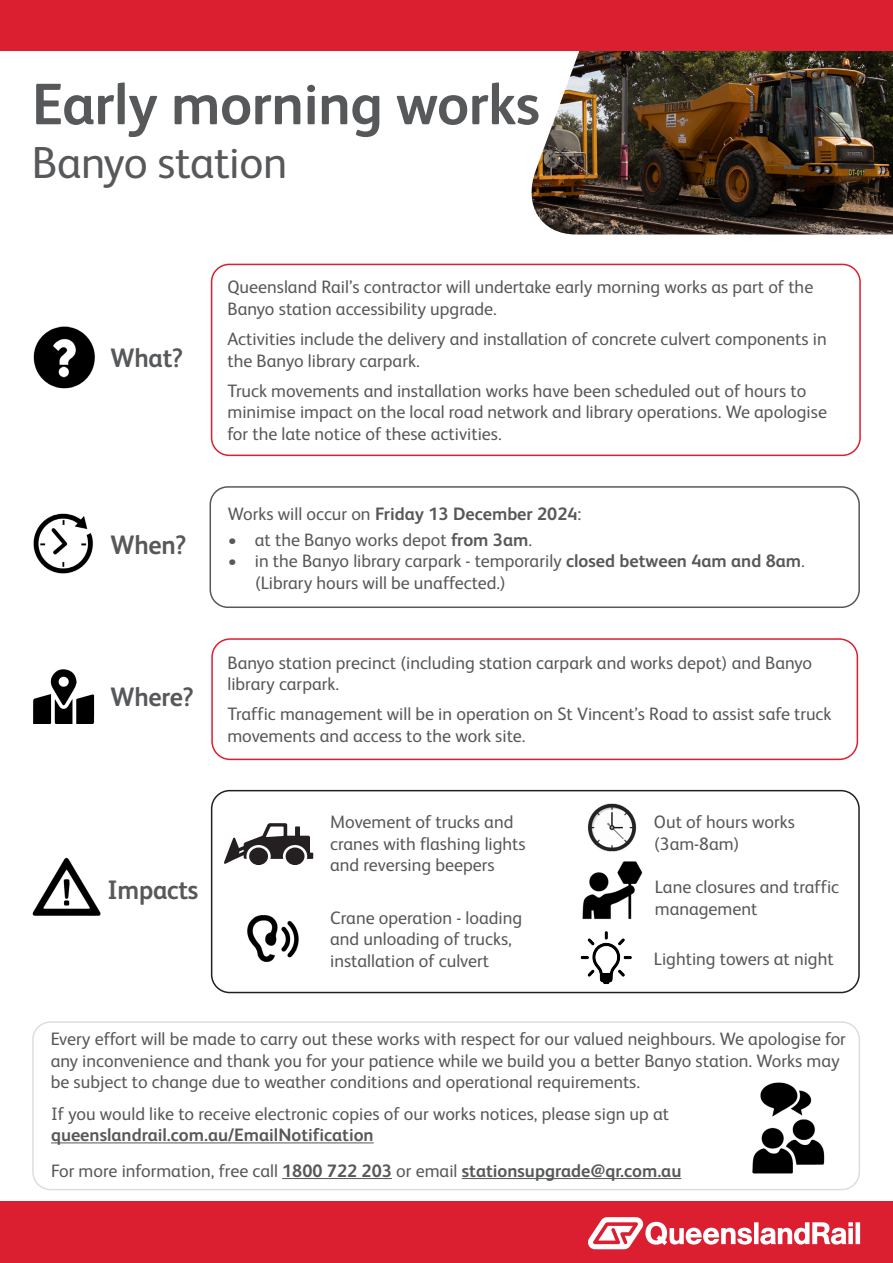
<style>
.page{position:relative;width:893px;height:1263px;background:#fff}
.page>*{position:absolute;margin:0;border:0;box-sizing:border-box;transform-origin:0 0}
.Heading_1{font:700 58.5px "FS Albert Pro";letter-spacing:-.01em;color:#57585a}
.Heading_1-2{font:45px "FS Albert Pro";letter-spacing:-.01em;color:#57585a}
.t1{font:700 26.7px "FS Albert Pro";letter-spacing:-.01em;color:#57585a;scale:.96 1}
.Body{font:18px/21.6px "FS Albert Pro";color:#57585a}
.Body-2{font:700 18px "FS Albert Pro";color:#57585a}
.s1{font-weight:400}
.s2{font-weight:700}
</style>
<div class="page">
<img style="left:531px;top:51px;width:362px;height:183px">
<div style="left:0;top:0;width:893px;height:51px;background:#db1e30"></div>
<div style="left:0;top:1201px;width:893px;height:62px;background:#db1e30"></div>
<svg style="left:588px;top:1217px;width:272px;height:32px"></svg>
<img style="left:33px;top:326px;width:62px;height:63px">
<div style="left:211px;top:264px;width:650px;height:192px;border:2px solid #db1e30;border-radius:18px"></div>
<img style="left:33px;top:513px;width:60px;height:60px">
<div style="left:210px;top:486px;width:650px;height:122px;border:2px solid #57585a;border-radius:18px"></div>
<img style="left:33px;top:669px;width:62px;height:54px">
<div style="left:211px;top:638px;width:647px;height:122px;border:2px solid #db1e30;border-radius:18px"></div>
<img style="left:32px;top:857px;width:69px;height:59px">
<div style="left:211px;top:790px;width:649px;height:203px;border:2px solid #231f20;border-radius:18px"></div>
<svg style="left:224px;top:823px;width:89px;height:41px"></svg>
<div style="left:249px;top:847px;width:19px;height:18px;background:#241f21;border-radius:50%"></div>
<img style="left:247px;top:915px;width:52px;height:47px">
<img style="left:588px;top:789px;width:50px;height:63px">
<img style="left:582px;top:861px;width:61px;height:59px">
<img style="left:580px;top:931px;width:52px;height:53px">
<div style="left:32px;top:1021px;width:828px;height:169px;border:2px solid #dcdddf;border-radius:18px"></div>
<hr style="left:51px;top:1142px;width:323px;height:1px;background:#57585a">
<hr style="left:282px;top:1178px;width:110px;height:1px;background:#57585a">
<hr style="left:462px;top:1178px;width:219px;height:1px;background:#57585a">
<img style="left:752px;top:1082px;width:73px;height:92px">
<h1 class="Heading_1" style="left:32px;top:63px;width:510px">Early morning works</h1>
<h1 class="Heading_1-2" style="left:32px;top:131px;width:257px">Banyo station</h1>
<h2 class="t1" style="left:111px;top:339px;width:77px">What?</h2>
<h2 class="t1" style="left:111px;top:525px;width:81px">When?</h2>
<h2 class="t1" style="left:111px;top:678px;width:88px">Where?</h2>
<h2 class="t1" style="left:107px;top:871px;width:96px">Impacts</h2>
<p class="Body" style="left:227px;top:275px;width:587px">Queensland Rail’s contractor will undertake early morning works as part of the<br>Banyo station accessibility upgrade.</p>
<p class="Body" style="left:227px;top:327px;width:601px">Activities include the delivery and installation of concrete culvert components in the Banyo library carpark.</p>
<p class="Body" style="left:227px;top:379px;width:601px">Truck movements and installation works have been scheduled out of hours to minimise impact on the local road network and library operations. We apologise for the late notice of these activities.</p>
<p class="Body-2" style="left:228px;top:501px;width:355px"><span class="s1">Works will occur on</span> Friday 13 December 2024<span class="s1">:</span></p>
<p class="Body" style="left:228px;top:527px;width:306px">• at the Banyo works depot <span class="s2">from 3am</span>.</p>
<p class="Body" style="left:255px;top:549px;width:551px;text-indent:-27px">• in the Banyo library carpark - temporarily <span class="s2">closed between 4am and 8am</span>. (Library hours will be unaffected.)</p>
<p class="Body" style="left:227px;top:650px;width:586px">Banyo station precinct (including station carpark and works depot) and Banyo library carpark.</p>
<p class="Body" style="left:227px;top:702px;width:606px">Traffic management will be in operation on St Vincent’s Road to assist safe truck movements and access to the work site.</p>
<p class="Body" style="left:330px;top:810px;width:197px">Movement of trucks and cranes with flashing lights and reversing beepers</p>
<p class="Body" style="left:330px;top:905px;width:194px">Crane operation - loading and unloading of trucks, installation of culvert</p>
<p class="Body" style="left:654px;top:810px;width:143px">Out of hours works (3am-8am)</p>
<p class="Body" style="left:655px;top:875px;width:186px">Lane closures and traffic management</p>
<p class="Body" style="left:654px;top:947px;width:181px">Lighting towers at night</p>
<p class="Body" style="left:51px;top:1027px;width:797px">Every effort will be made to carry out these works with respect for our valued neighbours. We apologise for any inconvenience and thank you for your patience while we build you a better Banyo station. Works may be subject to change due to weather conditions and operational requirements.</p>
<p class="Body" style="left:51px;top:1101px;width:620px">If you would like to receive electronic copies of our works notices, please sign up at <span class="s2">queenslandrail.com.au/EmailNotification</span></p>
<p class="Body-2" style="left:51px;top:1158px;width:632px"><span class="s1">For more information, free call</span> 1800 722 203 <span class="s1">or email</span> stationsupgrade@qr.com.au</p>
</div>
